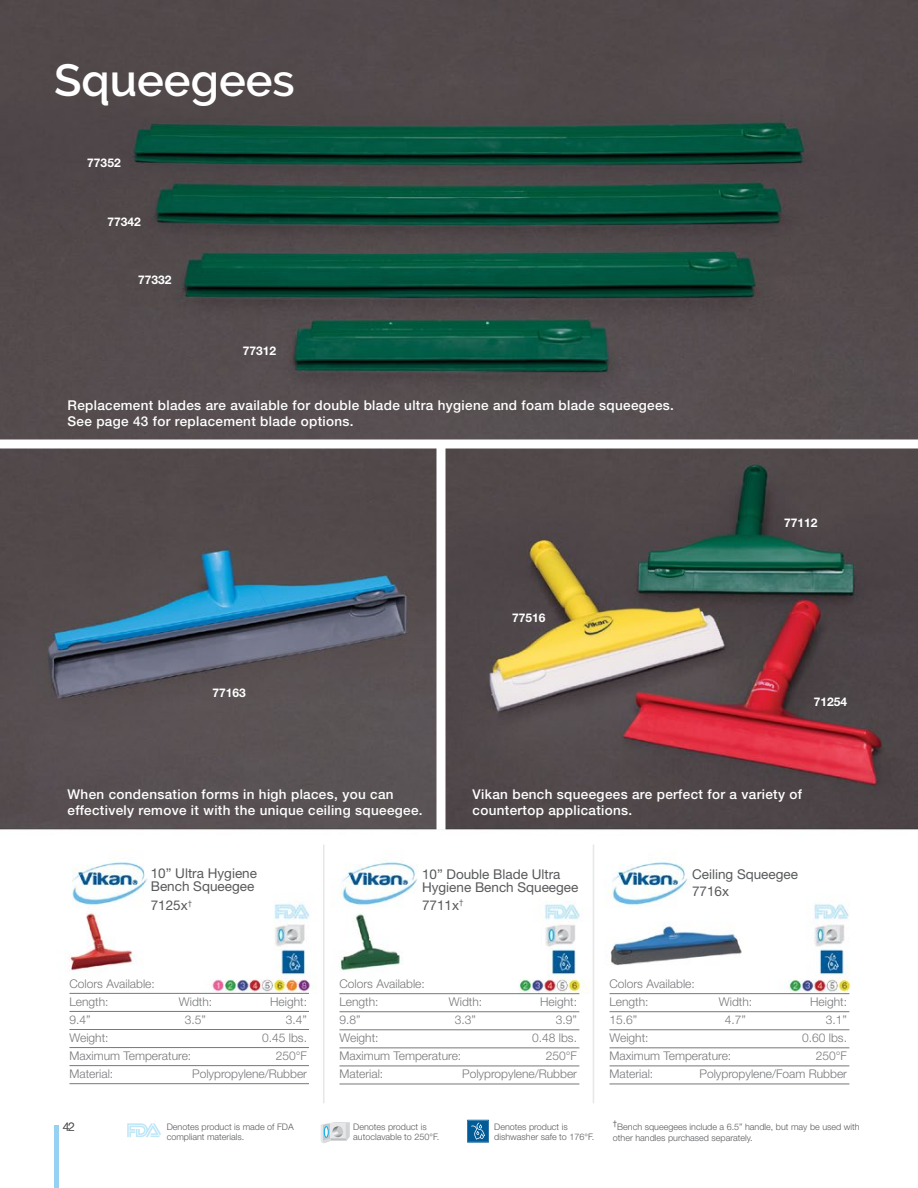
<style>
.page{position:relative;width:918px;height:1188px;background:#fff}
.page>*{position:absolute;margin:0;border:0;box-sizing:border-box;transform-origin:0 0}
.t1{font:600 45px "Raleway";color:#fff}
.t2{font:500 13.5px/16.2px "Helvetica Neue LT Std";letter-spacing:.025em;color:#fff}
.t3{font:13.5px/13.5px "Helvetica Neue LT Std";color:#58595b}
.t4{font:300 12px/18px "Helvetica Neue LT Std";color:#77787b}
.t5{font:700 12px "Helvetica Neue LT Pro";color:#fff}
.t6{font:300 12px "Helvetica Neue LT Std";color:#58595b}
.t7{font:300 9px/10.5px "Helvetica Neue LT Std";color:#58595b}
.t8{font:7.8px "Helvetica Neue LT Std";color:#58595b}
</style>
<div class="page">
<div style="left:54px;top:1125px;width:5px;height:63px;background:#96d1f2"></div>
<svg style="left:127px;top:1123px;width:34px;height:14px"></svg>
<svg style="left:321px;top:1122px;width:29px;height:21px"></svg>
<svg style="left:467px;top:1120px;width:22px;height:23px"></svg>
<img style="left:0;top:0;width:918px;height:1085px">
<hr style="left:609px;top:993px;width:240px;height:1px;background:#77787b">
<hr style="left:609px;top:1011px;width:240px;height:1px;background:#77787b">
<hr style="left:609px;top:1029px;width:240px;height:1px;background:#77787b">
<hr style="left:609px;top:1047px;width:240px;height:1px;background:#77787b">
<hr style="left:609px;top:1066px;width:240px;height:1px;background:#77787b">
<hr style="left:609px;top:1084px;width:240px;height:1px;background:#77787b">
<hr style="left:339px;top:993px;width:240px;height:1px;background:#77787b">
<hr style="left:339px;top:1011px;width:240px;height:1px;background:#77787b">
<hr style="left:339px;top:1029px;width:240px;height:1px;background:#77787b">
<hr style="left:339px;top:1047px;width:240px;height:1px;background:#77787b">
<hr style="left:339px;top:1066px;width:240px;height:1px;background:#77787b">
<hr style="left:339px;top:1084px;width:240px;height:1px;background:#77787b">
<hr style="left:593px;top:845px;width:1px;height:258px;background:#e6e7e8">
<hr style="left:323px;top:845px;width:2px;height:258px;background:#e6e7e8">
<div style="left:436px;top:444px;width:10px;height:386px;background:#fff"></div>
<div style="left:0;top:440px;width:918px;height:8px;background:#fff"></div>
<hr style="left:69px;top:993px;width:240px;height:1px;background:#77787b">
<hr style="left:69px;top:1011px;width:240px;height:1px;background:#77787b">
<hr style="left:69px;top:1029px;width:240px;height:1px;background:#77787b">
<hr style="left:69px;top:1047px;width:240px;height:1px;background:#77787b">
<hr style="left:69px;top:1065px;width:240px;height:1px;background:#77787b">
<hr style="left:69px;top:1083px;width:240px;height:1px;background:#77787b">
<h1 class="t1" style="left:54px;top:55px;width:242px">Squeegees</h1>
<p class="t5" style="left:87px;top:156px;width:35px">77352</p>
<p class="t5" style="left:108px;top:214px;width:35px">77342</p>
<p class="t5" style="left:138px;top:272px;width:35px">77332</p>
<p class="t5" style="left:243px;top:343px;width:35px">77312</p>
<p class="t2" style="left:68px;top:397px;width:608px">Replacement blades are available for double blade ultra hygiene and foam blade squeegees.<br>See page 43 for replacement blade options.</p>
<p class="t5" style="left:212px;top:685px;width:35px">77163</p>
<p class="t5" style="left:512px;top:610px;width:35px">77516</p>
<p class="t5" style="left:784px;top:515px;width:35px">77112</p>
<p class="t5" style="left:814px;top:694px;width:35px">71254</p>
<p class="t2" style="left:68px;top:786px;width:357px">When condensation forms in high places, you can effectively remove it with the unique ceiling squeegee.</p>
<p class="t2" style="left:472px;top:786px;width:331px">Vikan bench squeegees are perfect for a variety of countertop applications.</p>
<p class="t3" style="left:151px;top:866px;width:108px">10” Ultra Hygiene<br>Bench Squeegee</p>
<p class="t3" style="left:151px;top:898px;width:43px">7125x<sup>†</sup></p>
<p class="t3" style="left:422px;top:867px;width:158px">10” Double Blade Ultra<br>Hygiene Bench Squeegee</p>
<p class="t3" style="left:422px;top:898px;width:43px">7711x<sup>†</sup></p>
<p class="t3" style="left:692px;top:865px;width:108px;line-height:17.4px">Ceiling Squeegee<br>7716x</p>
<p class="t4" style="left:69px;top:974px;width:87px">Colors Available:<br>Length:</p>
<p class="t4" style="left:179px;top:992px;width:35px">Width:</p>
<p class="t4" style="left:270px;top:992px;width:38px">Height:</p>
<p class="t4" style="left:339px;top:974px;width:87px">Colors Available:<br>Length:</p>
<p class="t4" style="left:449px;top:992px;width:35px">Width:</p>
<p class="t4" style="left:540px;top:992px;width:38px">Height:</p>
<p class="t4" style="left:609px;top:974px;width:87px">Colors Available:<br>Length:</p>
<p class="t4" style="left:719px;top:992px;width:35px">Width:</p>
<p class="t4" style="left:810px;top:992px;width:38px">Height:</p>
<p class="t4" style="left:69px;top:1010px;width:23px">9.4”</p>
<p class="t4" style="left:185px;top:1010px;width:23px">3.5”</p>
<p class="t4" style="left:286px;top:1010px;width:23px">3.4”</p>
<p class="t4" style="left:69px;top:1028px;width:41px">Weight:</p>
<p class="t4" style="left:262px;top:1028px;width:46px">0.45 lbs.</p>
<p class="t4" style="left:69px;top:1046px;width:123px">Maximum Temperature:</p>
<p class="t4" style="left:276px;top:1046px;width:33px">250°F</p>
<p class="t4" style="left:69px;top:1064px;width:45px">Material:</p>
<p class="t4" style="left:192px;top:1064px;width:116px">Polypropylene/Rubber</p>
<p class="t4" style="left:339px;top:1011px;width:23px">9.8”</p>
<p class="t4" style="left:455px;top:1011px;width:23px">3.3”</p>
<p class="t4" style="left:556px;top:1011px;width:23px">3.9”</p>
<p class="t4" style="left:339px;top:1029px;width:41px">Weight:</p>
<p class="t4" style="left:532px;top:1029px;width:46px">0.48 lbs.</p>
<p class="t4" style="left:339px;top:1047px;width:123px">Maximum Temperature:</p>
<p class="t4" style="left:546px;top:1047px;width:33px">250°F</p>
<p class="t4" style="left:339px;top:1065px;width:45px">Material:</p>
<p class="t4" style="left:462px;top:1065px;width:116px">Polypropylene/Rubber</p>
<p class="t4" style="left:609px;top:1010px;width:29px">15.6”</p>
<p class="t4" style="left:725px;top:1010px;width:23px">4.7”</p>
<p class="t4" style="left:826px;top:1010px;width:23px">3.1”</p>
<p class="t4" style="left:609px;top:1029px;width:41px">Weight:</p>
<p class="t4" style="left:802px;top:1029px;width:46px">0.60 lbs.</p>
<p class="t4" style="left:609px;top:1047px;width:123px">Maximum Temperature:</p>
<p class="t4" style="left:816px;top:1047px;width:33px">250°F</p>
<p class="t4" style="left:609px;top:1065px;width:45px">Material:</p>
<p class="t4" style="left:699px;top:1065px;width:149px">Polypropylene/Foam Rubber</p>
<p class="t6" style="left:63px;top:1120px;width:13px">42</p>
<p class="t7" style="left:167px;top:1121px;width:129px">Denotes product is made of FDA compliant materials.</p>
<p class="t7" style="left:353px;top:1121px;width:87px">Denotes product is autoclavable to 250°F.</p>
<p class="t7" style="left:494px;top:1121px;width:101px">Denotes product is dishwasher safe to 176°F.</p>
<p class="t8" style="left:613px;top:1118px;width:6px">†</p>
<p class="t7" style="left:613px;top:1121px;width:248px;text-indent:4px">Bench squeegees include a 6.5” handle, but may be used with other handles purchased separately.</p>
</div>
